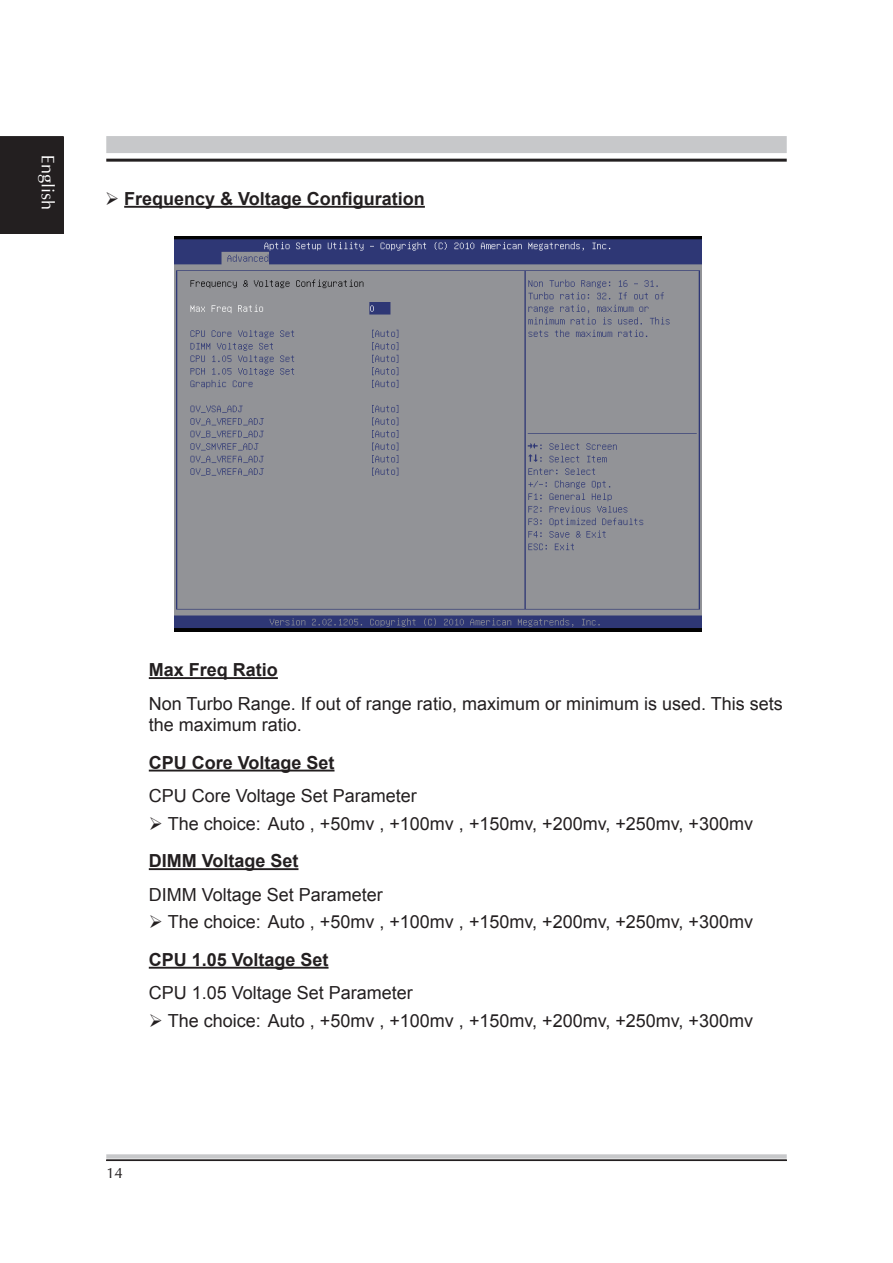
<style>
.page{position:relative;width:893px;height:1263px;background:#fff}
.page>*{position:absolute;margin:0;border:0;box-sizing:border-box;transform-origin:0 0}
.t1{font:18px/37.8px "Arial";color:#231f20}
.t2{font:700 18px "Arial";color:#231f20}
.t3{font:18px "Cg Omega";color:#fff}
.t4{font:15px "Cg Omega";color:#231f20}
.s1{font-weight:700}
</style>
<div class="page">
<hr style="left:106px;top:159px;width:681px;height:3px;background:#231f20">
<div style="left:108px;top:138px;width:677px;height:14px;background:#c7c8ca"></div>
<div style="left:106px;top:136px;width:681px;height:17px;border:3px solid #c7c8ca"></div>
<div style="left:106px;top:1154px;width:681px;height:4px;border:2px solid #c7c8ca"></div>
<div style="left:106px;top:1159px;width:681px;height:2px;border:1px solid #231f20"></div>
<div style="left:0;top:136px;width:64px;height:98px;background:#231f20"></div>
<hr style="left:124px;top:206px;width:301px;height:2px;background:#231f20">
<img style="left:174px;top:236px;width:527px;height:396px">
<hr style="left:149px;top:677px;width:129px;height:2px;background:#231f20">
<hr style="left:149px;top:770px;width:185px;height:1px;background:#231f20">
<hr style="left:149px;top:868px;width:149px;height:2px;background:#231f20">
<hr style="left:149px;top:967px;width:180px;height:2px;background:#231f20">
<svg style="left:124px;top:205px;width:13px;height:1px"></svg>
<p class="t3" style="left:58px;top:155px;width:57px;rotate:90deg">English</p>
<p class="t2" style="left:105px;top:187px;width:321px">➢ Frequency &amp; Voltage Configuration</p>
<p class="t2" style="left:149px;top:658px;width:131px">Max Freq Ratio</p>
<p class="t1" style="left:149px;top:693px;width:635px;line-height:21px">Non Turbo Range. If out of range ratio, maximum or minimum is used. This sets the maximum ratio.</p>
<p class="t2" style="left:149px;top:750px;width:187px">CPU Core Voltage Set</p>
<p class="t1" style="left:149px;top:777px;width:270px">CPU Core Voltage Set Parameter</p>
<p class="t1" style="left:149px;top:804px;width:606px">➢ The choice: Auto , +50mv , +100mv , +150mv, +200mv, +250mv, +300mv<br><span class="s1">DIMM Voltage Set</span></p>
<p class="t1" style="left:149px;top:876px;width:236px">DIMM Voltage Set Parameter</p>
<p class="t1" style="left:149px;top:903px;width:606px">➢ The choice: Auto , +50mv , +100mv , +150mv, +200mv, +250mv, +300mv<br><span class="s1">CPU 1.05 Voltage Set</span></p>
<p class="t1" style="left:149px;top:974px;width:266px">CPU 1.05 Voltage Set Parameter</p>
<p class="t1" style="left:149px;top:1001px;width:606px">➢ The choice: Auto , +50mv , +100mv , +150mv, +200mv, +250mv, +300mv</p>
<p class="t4" style="left:106px;top:1164px;width:9px">14</p>
</div>
